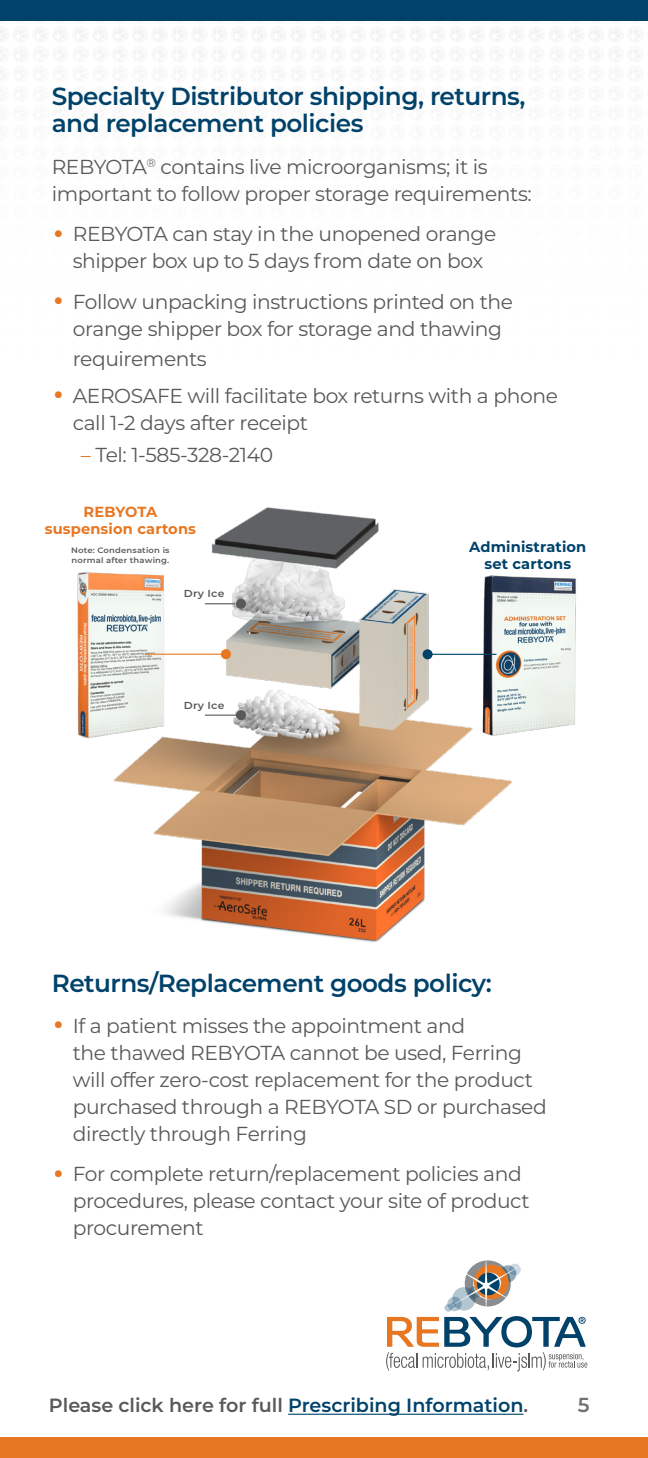
<style>
.page{position:relative;width:648px;height:1458px;background:#fff}
.page>*{position:absolute;margin:0;border:0;box-sizing:border-box;transform-origin:0 0}
.t1{font:600 24.75px/27px "Montserrat";letter-spacing:-.02em;color:#01426a}
.t2{font:20.25px/27px "Montserrat";letter-spacing:-.02em;color:#58595b}
.t3{font:600 20.25px "Montserrat";color:#717274}
.t4{font:600 19.12px "Montserrat";color:#58595b}
.t5{font:700 14.62px/16.9px "Montserrat";letter-spacing:.01em;color:#e87722;text-align:center}
.t6{font:700 14.62px/16.9px "Montserrat";letter-spacing:.01em;color:#01426a;text-align:center}
.t7{font:600 10.12px "Montserrat";letter-spacing:.02em;color:#58595b;scale:1.07 1}
.t8{font:600 7.88px/10.8px "Montserrat";letter-spacing:.02em;color:#58595b;scale:1.07 1}
.s1{font-size:45px;color:#e87722}
.s2{color:#e87722}
.s3{color:#01426a}
</style>
<div class="page">
<img style="left:77px;top:572px;width:27px;height:167px">
<img style="left:522px;top:576px;width:55px;height:156px">
<img style="left:104px;top:507px;width:418px;height:435px">
<div style="left:0;top:1437px;width:648px;height:21px;background:#e87722"></div>
<div style="left:0;top:0;width:648px;height:20px;background:#01426a"></div>
<div style="left:423px;top:649px;width:10px;height:10px;background:#01426a;border-radius:50%"></div>
<hr style="left:145px;top:654px;width:77px;height:1px;background:#e87722">
<hr style="left:205px;top:603px;width:30px;height:1px;background:#58595b">
<hr style="left:205px;top:715px;width:33px;height:1px;background:#58595b">
<div style="left:221px;top:649px;width:10px;height:10px;background:#e87722;border-radius:50%"></div>
<div style="left:236px;top:599px;width:10px;height:10px;background:#58595b;border-radius:50%"></div>
<div style="left:236px;top:710px;width:10px;height:10px;background:#58595b;border-radius:50%"></div>
<svg style="left:386px;top:1260px;width:201px;height:111px"></svg>
<hr style="left:288px;top:1414px;width:236px;height:1px;background:#01426a">
<p class="t1" style="left:52px;top:82px;width:475px">Specialty Distributor shipping, returns, and replacement policies</p>
<p class="t2" style="left:52px;top:152px;width:482px">REBYOTA<sup>®</sup> contains live microorganisms; it is important to follow proper storage requirements:</p>
<p class="t2" style="left:52px;top:220px;width:446px;text-align:center"><span class="s1">•</span> REBYOTA can stay in the unopened orange shipper box up to 5 days from date on box</p>
<p class="t2" style="left:52px;top:287px;width:463px;text-align:center"><span class="s1">•</span> Follow unpacking instructions printed on the orange shipper box for storage and thawing</p>
<p class="t2" style="left:73px;top:345px;width:136px">requirements</p>
<p class="t2" style="left:73px;top:381px;width:487px;text-indent:-21px"><span class="s1">•</span> AEROSAFE will facilitate box returns with a phone call 1-2 days after receipt</p>
<p class="t2" style="left:81px;top:440px;width:194px"><span class="s2">–</span> Tel: 1-585-328-2140</p>
<p class="t5" style="left:45px;top:503px;width:153px">REBYOTA suspension cartons</p>
<p class="t8" style="left:71px;top:544px;width:94px">Note: Condensation is normal after thawing.</p>
<p class="t7" style="left:184px;top:586px;width:39px">Dry Ice</p>
<p class="t7" style="left:184px;top:698px;width:39px">Dry Ice</p>
<p class="t6" style="left:469px;top:537px;width:119px">Administration set cartons</p>
<p class="t1" style="left:52px;top:969px;width:441px">Returns/Replacement goods policy:</p>
<p class="t2" style="left:73px;top:1011px;width:476px;text-indent:-21px"><span class="s1">•</span> If a patient misses the appointment and<br>the thawed REBYOTA cannot be used, Ferring will offer zero-cost replacement for the product purchased through a REBYOTA SD or purchased directly through Ferring</p>
<p class="t2" style="left:73px;top:1160px;width:458px;text-indent:-21px"><span class="s1">•</span> For complete return/replacement policies and procedures, please contact your site of product procurement</p>
<p class="t4" style="left:49px;top:1392px;width:481px">Please click here for full <span class="s3">Prescribing Information</span>.</p>
<p class="t3" style="left:578px;top:1390px;width:13px">5</p>
</div>
